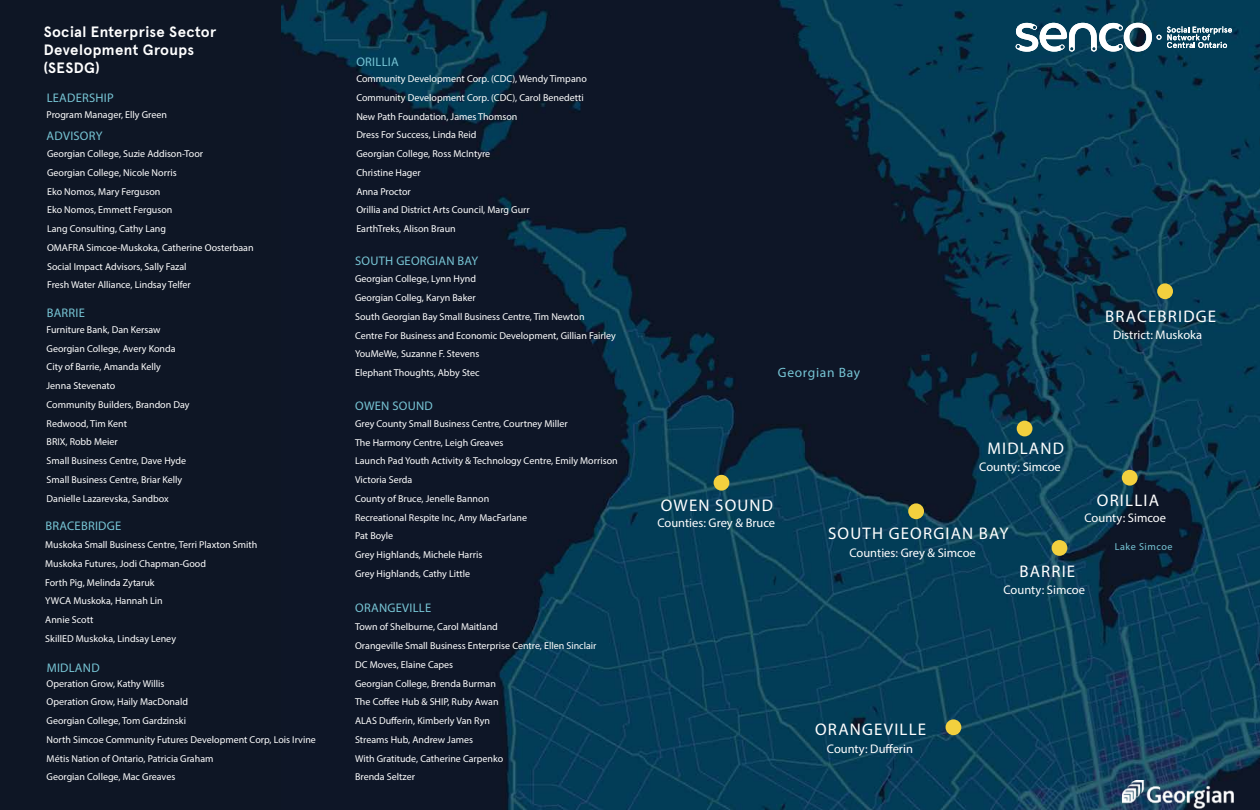
<style>
.page{position:relative;width:1260px;height:810px;background:#0e1625}
.page>*{position:absolute;margin:0;border:0;box-sizing:border-box;transform-origin:0 0}
.t1{font:16.88px "Myriad Pro";letter-spacing:.07em;color:#fff}
.t2{font:700 15px/18px "Apercu";letter-spacing:.025em;color:#fff}
.t3{font:13.5px "Myriad Pro";letter-spacing:.05em;color:#76c5d5}
.t4{font:12.5px "Myriad Pro";color:#fff}
.t5{font:12.5px "Myriad Pro";letter-spacing:.02em;color:#77c5d5}
.t6{font:10.12px "Myriad Pro";letter-spacing:.05em;color:#76c5d5}
.t7{font:10px/18.8px "Myriad Pro";color:#fff}
</style>
<div class="page">
<img style="left:281px;top:0;width:979px;height:810px">
<div style="left:908px;top:503px;width:16px;height:16px;background:#f3d03e;border-radius:50%"></div>
<div style="left:1052px;top:540px;width:15px;height:16px;background:#f3d03e;border-radius:50%"></div>
<div style="left:946px;top:719px;width:15px;height:16px;background:#f3d03e;border-radius:50%"></div>
<div style="left:1122px;top:470px;width:16px;height:16px;background:#f3d03e;border-radius:50%"></div>
<div style="left:1157px;top:283px;width:16px;height:16px;background:#f3d03e;border-radius:50%"></div>
<div style="left:1017px;top:421px;width:16px;height:15px;background:#f3d03e;border-radius:50%"></div>
<div style="left:714px;top:475px;width:15px;height:16px;background:#f3d03e;border-radius:50%"></div>
<img style="left:1122px;top:781px;width:138px;height:29px">
<svg style="left:1016px;top:23px;width:216px;height:29px;background:#638696"></svg>
<h2 class="t2" style="left:44px;top:21px;width:174px">Social Enterprise Sector<br>Development Groups (SESDG)</h2>
<p class="t5" style="left:47px;top:90px;width:69px">LEADERSHIP</p>
<p class="t7" style="left:47px;top:105px;width:122px">Program Manager, Elly Green</p>
<p class="t5" style="left:47px;top:128px;width:57px">ADVISORY</p>
<p class="t7" style="left:47px;top:144px;width:208px">Georgian College, Suzie Addison-Toor<br>Georgian College, Nicole Norris<br>Eko Nomos, Mary Ferguson<br>Eko Nomos, Emmett Ferguson<br>Lang Consulting, Cathy Lang<br>OMAFRA Simcoe-Muskoka, Catherine Oosterbaan Social Impact Advisors, Sally Fazal<br>Fresh Water Alliance, Lindsay Telfer</p>
<p class="t5" style="left:47px;top:305px;width:40px">BARRIE</p>
<p class="t7" style="left:47px;top:320px;width:144px">Furniture Bank, Dan Kersaw<br>Georgian College, Avery Konda<br>City of Barrie, Amanda Kelly<br>Jenna Stevenato<br>Community Builders, Brandon Day<br>Redwood, Tim Kent<br>BRIX, Robb Meier<br>Small Business Centre, Dave Hyde<br>Small Business Centre, Briar Kelly<br>Danielle Lazarevska, Sandbox</p>
<p class="t5" style="left:45px;top:518px;width:77px">BRACEBRIDGE</p>
<p class="t7" style="left:45px;top:535px;width:214px">Muskoka Small Business Centre, Terri Plaxton Smith<br>Muskoka Futures, Jodi Chapman-Good<br>Forth Pig, Melinda Zytaruk<br>YWCA Muskoka, Hannah Lin<br>Annie Scott<br>SkillED Muskoka, Lindsay Leney</p>
<p class="t5" style="left:47px;top:661px;width:54px">MIDLAND</p>
<p class="t7" style="left:47px;top:674px;width:271px">Operation Grow, Kathy Willis<br>Operation Grow, Haily MacDonald<br>Georgian College, Tom Gardzinski<br>North Simcoe Community Futures Development Corp, Lois Irvine Métis Nation of Ontario, Patricia Graham<br>Georgian College, Mac Greaves</p>
<p class="t5" style="left:356px;top:54px;width:44px">ORILLIA</p>
<p class="t7" style="left:356px;top:69px;width:232px">Community Development Corp. (CDC), Wendy Timpano Community Development Corp. (CDC), Carol Benedetti New Path Foundation, James Thomson<br>Dress For Success, Linda Reid<br>Georgian College, Ross McIntyre<br>Christine Hager<br>Anna Proctor<br>Orillia and District Arts Council, Marg Gurr<br>EarthTreks, Alison Braun</p>
<p class="t5" style="left:355px;top:253px;width:125px">SOUTH GEORGIAN BAY</p>
<p class="t7" style="left:355px;top:269px;width:262px">Georgian College, Lynn Hynd<br>Georgian Colleg, Karyn Baker<br>South Georgian Bay Small Business Centre, Tim Newton<br>Centre For Business and Economic Development, Gillian Fairley YouMeWe, Suzanne F. Stevens<br>Elephant Thoughts, Abby Stec</p>
<p class="t5" style="left:355px;top:398px;width:79px">OWEN SOUND</p>
<p class="t7" style="left:355px;top:414px;width:264px">Grey County Small Business Centre, Courtney Miller<br>The Harmony Centre, Leigh Greaves<br>Launch Pad Youth Activity &amp; Technology Centre, Emily Morrison Victoria Serda<br>County of Bruce, Jenelle Bannon<br>Recreational Respite Inc, Amy MacFarlane<br>Pat Boyle<br>Grey Highlands, Michele Harris<br>Grey Highlands, Cathy Little</p>
<p class="t5" style="left:355px;top:600px;width:78px">ORANGEVILLE</p>
<p class="t7" style="left:355px;top:617px;width:243px">Town of Shelburne, Carol Maitland<br>Orangeville Small Business Enterprise Centre, Ellen Sinclair<br>DC Moves, Elaine Capes<br>Georgian College, Brenda Burman<br>The Coffee Hub &amp; SHIP, Ruby Awan<br>ALAS Dufferin, Kimberly Van Ryn<br>Streams Hub, Andrew James<br>With Gratitude, Catherine Carpenko<br>Brenda Seltzer</p>
<h1 class="t1" style="left:1105px;top:306px;width:112px">BRACEBRIDGE</h1>
<h3 class="t3" style="left:778px;top:364px;width:84px">Georgian Bay</h3>
<p class="t4" style="left:1113px;top:327px;width:91px">District: Muskoka</p>
<h1 class="t1" style="left:661px;top:495px;width:114px">OWEN SOUND</h1>
<p class="t4" style="left:657px;top:515px;width:119px">Counties: Grey &amp; Bruce</p>
<h1 class="t1" style="left:987px;top:438px;width:78px">MIDLAND</h1>
<p class="t4" style="left:979px;top:459px;width:83px">County: Simcoe</p>
<h1 class="t1" style="left:828px;top:523px;width:182px">SOUTH GEORGIAN BAY</h1>
<p class="t4" style="left:849px;top:545px;width:128px">Counties: Grey &amp; Simcoe</p>
<h1 class="t1" style="left:1019px;top:561px;width:57px">BARRIE</h1>
<h1 class="t1" style="left:1097px;top:490px;width:64px">ORILLIA</h1>
<p class="t4" style="left:1085px;top:510px;width:83px">County: Simcoe</p>
<p class="t6" style="left:1115px;top:540px;width:59px">Lake Simcoe</p>
<h1 class="t1" style="left:815px;top:719px;width:113px">ORANGEVILLE</h1>
<p class="t4" style="left:827px;top:741px;width:88px">County: Dufferin</p>
<p class="t4" style="left:1004px;top:582px;width:83px">County: Simcoe</p>
</div>
